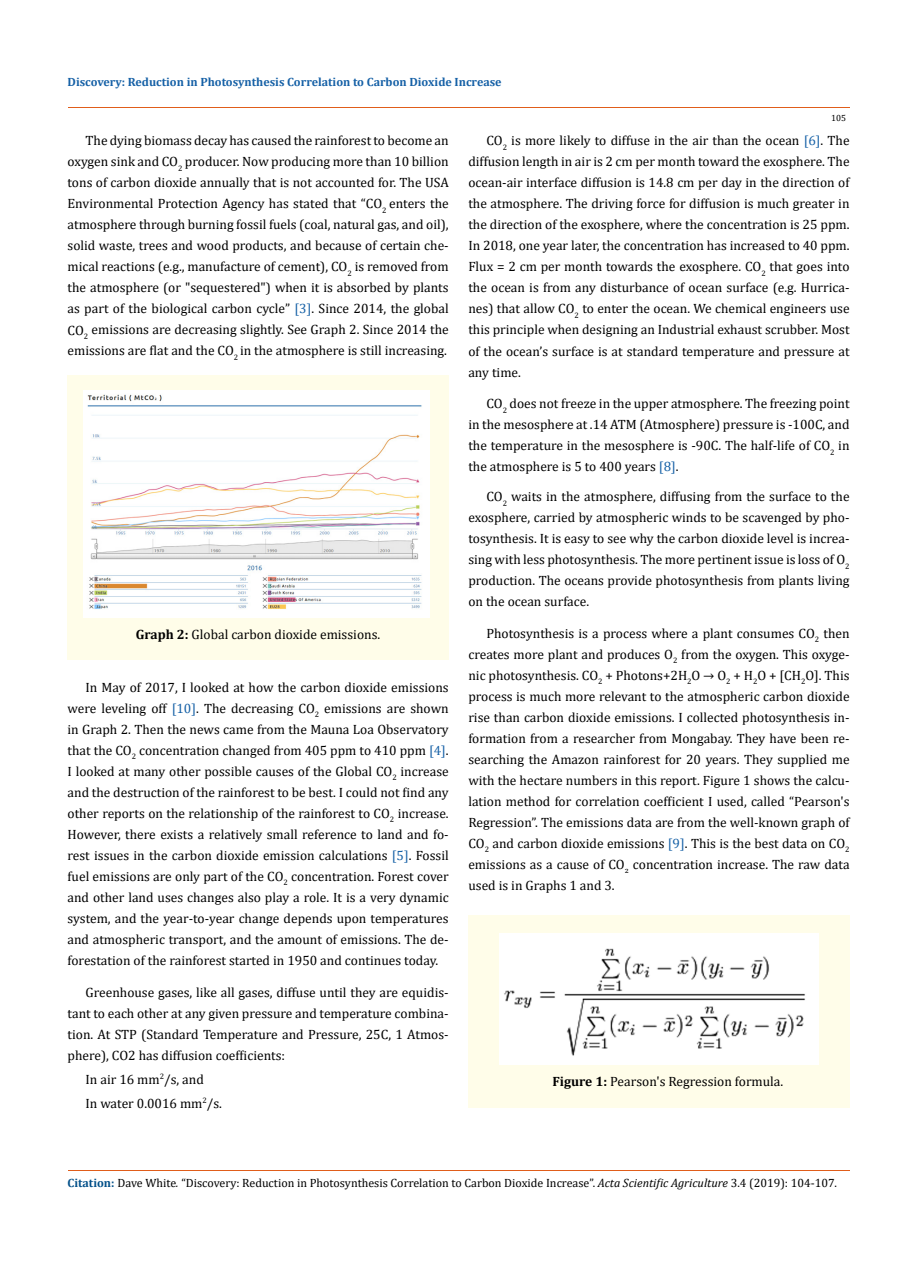
<style>
.page{position:relative;width:917px;height:1262px;background:#fff}
.page>*{position:absolute;margin:0;border:0;box-sizing:border-box;transform-origin:0 0}
.t1{font:13.5px/21px "Cambria";color:#000;text-align:justify}
.t2{font:12px "Cambria";color:#000}
.t3{font:700 12px "Cambria";color:#1560a6}
.t4{font:9px "Cambria";color:#000}
.s1{color:#1560a6}
.s2{font-weight:700}
.s3{font-weight:700;color:#035089}
.s4{font-style:italic}
</style>
<div class="page">
<div style="left:68px;top:375px;width:380px;height:285px;background:#fffde9"></div>
<img style="left:83px;top:391px;width:347px;height:226px">
<div style="left:468px;top:915px;width:381px;height:192px;background:#fffde9"></div>
<img style="left:499px;top:933px;width:319px;height:131px">
<hr style="left:68px;top:108px;width:781px;height:1px;background:#e05d1a">
<hr style="left:68px;top:1170px;width:782px;height:1px;background:#e05d1a">
<p class="t3" style="left:68px;top:73px;width:435px">Discovery: Reduction in Photosynthesis Correlation to Carbon Dioxide Increase</p>
<p class="t4" style="left:831px;top:113px;width:16px">105</p>
<p class="t1" style="left:67px;top:130px;width:383px;text-indent:18px">The dying biomass decay has caused the rainforest to become an oxygen sink and CO<sub>2</sub> producer. Now producing more than 10 billion tons of carbon dioxide annually that is not accounted for. The USA Environmental Protection Agency has stated that “CO<sub>2</sub> enters the atmosphere through burning fossil fuels (coal, natural gas, and oil), solid waste, trees and wood products, and because of certain che&shy;mical reactions (e.g., manufacture of cement), CO<sub>2</sub> is removed from the atmosphere (or "sequestered") when it is absorbed by plants as part of the biological carbon cycle” <span class="s1">[3]</span>. Since 2014, the global CO<sub>2</sub> emissions are decreasing slightly. See Graph 2. Since 2014 the emissions are flat and the CO<sub>2</sub> in the atmosphere is still increasing.</p>
<p class="t1" style="left:136px;top:623px;width:246px"><span class="s2">Graph 2:</span> Global carbon dioxide emissions.</p>
<p class="t1" style="left:67px;top:676px;width:383px;text-indent:18px">In May of 2017, I looked at how the carbon dioxide emissions were leveling off <span class="s1">[10]</span>. The decreasing CO<sub>2</sub> emissions are shown in Graph 2. Then the news came from the Mauna Loa Observatory that the CO<sub>2</sub> concentration changed from 405 ppm to 410 ppm <span class="s1">[4]</span>.<br>I looked at many other possible causes of the Global CO<sub>2</sub> increase and the destruction of the rainforest to be best. I could not find any other reports on the relationship of the rainforest to CO<sub>2</sub> increase.<br>However, there exists a relatively small reference to land and fo&shy;rest issues in the carbon dioxide emission calculations <span class="s1">[5]</span>. Fossil fuel emissions are only part of the CO<sub>2</sub> concentration. Forest cover and other land uses changes also play a role. It is a very dynamic system, and the year-to-year change depends upon temperatures and atmospheric transport, and the amount of emissions. The de&shy;forestation of the rainforest started in 1950 and continues today.</p>
<p class="t1" style="left:67px;top:981px;width:382px;text-indent:18px">Greenhouse gases, like all gases, diffuse until they are equidis&shy;tant to each other at any given pressure and temperature combina&shy;tion. At STP (Standard Temperature and Pressure, 25C, 1 Atmos&shy;phere), CO2 has diffusion coefficients:</p>
<p class="t1" style="left:85px;top:1067px;width:138px;line-height:24px">In air 16 mm<sup>2</sup>/s, and<br>In water 0.0016 mm<sup>2</sup>/s.</p>
<p class="t1" style="left:468px;top:130px;width:383px;text-indent:18px">CO<sub>2</sub> is more likely to diffuse in the air than the ocean <span class="s1">[6]</span>. The diffusion length in air is 2 cm per month toward the exosphere. The ocean-air interface diffusion is 14.8 cm per day in the direction of the atmosphere. The driving force for diffusion is much greater in the direction of the exosphere, where the concentration is 25 ppm.<br>In 2018, one year later, the concentration has increased to 40 ppm.<br>Flux = 2 cm per month towards the exosphere. CO<sub>2</sub> that goes into the ocean is from any disturbance of ocean surface (e.g. Hurrica&shy;nes) that allow CO<sub>2</sub> to enter the ocean. We chemical engineers use this principle when designing an Industrial exhaust scrubber. Most of the ocean’s surface is at standard temperature and pressure at any time.</p>
<p class="t1" style="left:468px;top:393px;width:383px;text-indent:18px">CO<sub>2</sub> does not freeze in the upper atmosphere. The freezing point in the mesosphere at .14 ATM (Atmosphere) pressure is -100C, and the temperature in the mesosphere is -90C. The half-life of CO<sub>2</sub> in the atmosphere is 5 to 400 years <span class="s1">[8]</span>.</p>
<p class="t1" style="left:468px;top:486px;width:383px;text-indent:18px">CO<sub>2</sub> waits in the atmosphere, diffusing from the surface to the exosphere, carried by atmospheric winds to be scavenged by pho&shy;tosynthesis. It is easy to see why the carbon dioxide level is increa&shy;sing with less photosynthesis. The more pertinent issue is loss of O<sub>2 </sub>production. The oceans provide photosynthesis from plants living on the ocean surface.</p>
<p class="t1" style="left:468px;top:622px;width:383px;text-indent:18px">Photosynthesis is a process where a plant consumes CO<sub>2</sub> then creates more plant and produces O<sub>2</sub> from the oxygen. This oxyge&shy;nic photosynthesis. CO<sub>2</sub> + Photons+2H<sub>2</sub>O → O<sub>2</sub> + H<sub>2</sub>O + [CH<sub>2</sub>O]. This process is much more relevant to the atmospheric carbon dioxide rise than carbon dioxide emissions. I collected photosynthesis in&shy;formation from a researcher from Mongabay. They have been re&shy;searching the Amazon rainforest for 20 years. They supplied me with the hectare numbers in this report. Figure 1 shows the calcu&shy;lation method for correlation coefficient I used, called “Pearson's Regression”. The emissions data are from the well-known graph of CO<sub>2</sub> and carbon dioxide emissions <span class="s1">[9]</span>. This is the best data on CO<sub>2 </sub>emissions as a cause of CO<sub>2</sub> concentration increase. The raw data used is in Graphs 1 and 3.</p>
<p class="t1" style="left:552px;top:1070px;width:232px"><span class="s2">Figure 1:</span> Pearson's Regression formula.</p>
<p class="t2" style="left:68px;top:1176px;width:771px"><span class="s3">Citation:</span> Dave White<span class="s4">.</span> “Discovery: Reduction in Photosynthesis Correlation to Carbon Dioxide Increase”. <span class="s4">Acta Scientific Agriculture</span> 3.4 (2019): 104-107.</p>
</div>
